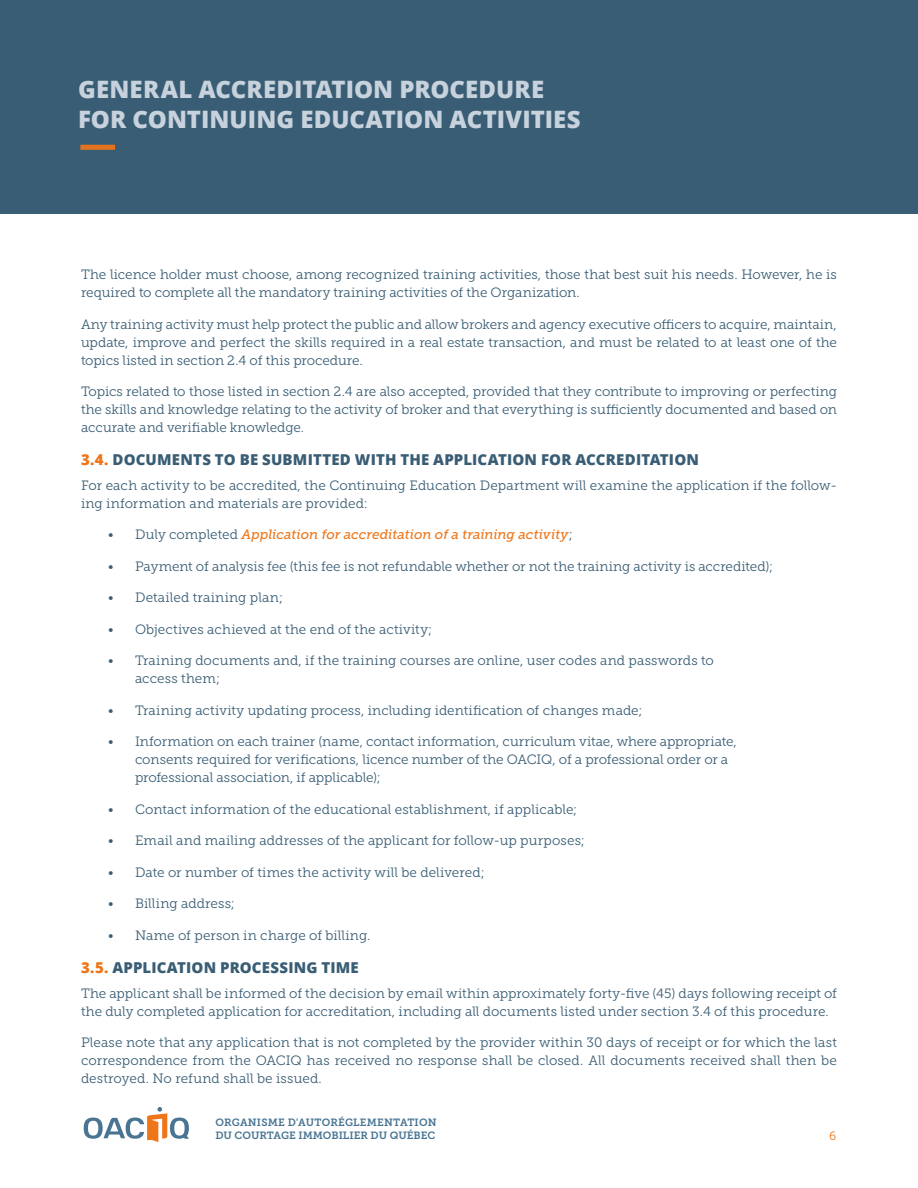
<style>
.page{position:relative;width:918px;height:1188px;background:#fff}
.page>*{position:absolute;margin:0;border:0;box-sizing:border-box;transform-origin:0 0}
.t1{font:800 24px/30px "Open Sans";color:#c7d2dd}
.t2{font:800 15px "Open Sans";letter-spacing:.01em;color:#395d74}
.t3{font:13.5px/18px "Museo Slab 300";color:#395d74}
.t4{font:italic 13.5px "Museo Slab 500";letter-spacing:-.005em;color:#ee7518}
.t5{font:12px "Museo Sans 300";color:#ee7518}
.t6{font:10.5px/13.5px "Museo Slab 700";color:#497593}
.s1{color:#ee7518}
.s2{font-family:"Museo Slab 300";font-style:normal;color:#395d74}
</style>
<div class="page">
<svg style="left:84px;top:1107px;width:105px;height:35px"></svg>
<div style="left:0;top:0;width:918px;height:214px;background:#395d74"></div>
<div style="left:80px;top:145px;width:35px;height:5px;background:#e37321"></div>
<h1 class="t1" style="left:78px;top:73px;width:504px">GENERAL ACCREDITATION PROCEDURE<br>FOR CONTINUING EDUCATION ACTIVITIES</h1>
<p class="t3" style="left:81px;top:265px;width:757px">The licence holder must choose, among recognized training activities, those that best suit his needs. However, he is required to complete all the mandatory training activities of the Organization.</p>
<p class="t3" style="left:81px;top:315px;width:758px;text-align:justify">Any training activity must help protect the public and allow brokers and agency executive officers to acquire, maintain, update, improve and perfect the skills required in a real estate transaction, and must be related to at least one of the topics listed in section 2.4 of this procedure.</p>
<p class="t3" style="left:81px;top:382px;width:758px;text-align:justify">Topics related to those listed in section 2.4 are also accepted, provided that they contribute to improving or perfecting the skills and knowledge relating to the activity of broker and that everything is sufficiently documented and based on accurate and verifiable knowledge.</p>
<p class="t2" style="left:81px;top:448px;width:620px"><span class="s1">3.4.</span> DOCUMENTS TO BE SUBMITTED WITH THE APPLICATION FOR ACCREDITATION</p>
<p class="t3" style="left:81px;top:476px;width:757px">For each activity to be accredited, the Continuing Education Department will examine the application if the follow&shy;ing information and materials are provided:</p>
<p class="t4" style="left:108px;top:527px;width:466px"><span class="s2">• Duly completed</span> Application for accreditation of a training activity<span class="s2">;</span></p>
<p class="t3" style="left:108px;top:557px;width:667px">• Payment of analysis fee (this fee is not refundable whether or not the training activity is accredited);</p>
<p class="t3" style="left:108px;top:589px;width:177px">• Detailed training plan;</p>
<p class="t3" style="left:108px;top:620px;width:326px">• Objectives achieved at the end of the activity;</p>
<p class="t3" style="left:135px;top:652px;width:580px;text-indent:-27px">• Training documents and, if the training courses are online, user codes and passwords to access them;</p>
<p class="t3" style="left:108px;top:701px;width:536px">• Training activity updating process, including identification of changes made;</p>
<p class="t3" style="left:135px;top:733px;width:603px;text-indent:-27px">• Information on each trainer (name, contact information, curriculum vitae, where appropriate, consents required for verifications, licence number of the OACIQ, of a professional order or a professional association, if applicable);</p>
<p class="t3" style="left:108px;top:800px;width:471px">• Contact information of the educational establishment, if applicable;</p>
<p class="t3" style="left:108px;top:832px;width:478px">• Email and mailing addresses of the applicant for follow-up purposes;</p>
<p class="t3" style="left:108px;top:863px;width:378px">• Date or number of times the activity will be delivered;</p>
<p class="t3" style="left:108px;top:895px;width:128px">• Billing address;</p>
<p class="t3" style="left:108px;top:926px;width:264px">• Name of person in charge of billing.</p>
<p class="t2" style="left:81px;top:956px;width:279px"><span class="s1">3.5.</span> APPLICATION PROCESSING TIME</p>
<p class="t3" style="left:81px;top:984px;width:758px">The applicant shall be informed of the decision by email within approximately forty-five (45) days following receipt of the duly completed application for accreditation, including all documents listed under section 3.4 of this procedure.</p>
<p class="t3" style="left:81px;top:1033px;width:757px;text-align:justify">Please note that any application that is not completed by the provider within 30 days of receipt or for which the last correspondence from the OACIQ has received no response shall be closed. All documents received shall then be destroyed. No refund shall be issued.</p>
<p class="t6" style="left:215px;top:1115px;width:223px">ORGANISME D'AUTORÉGLEMENTATION<br>DU COURTAGE IMMOBILIER DU QUÉBEC</p>
<p class="t5" style="left:829px;top:1129px;width:9px">6</p>
</div>
